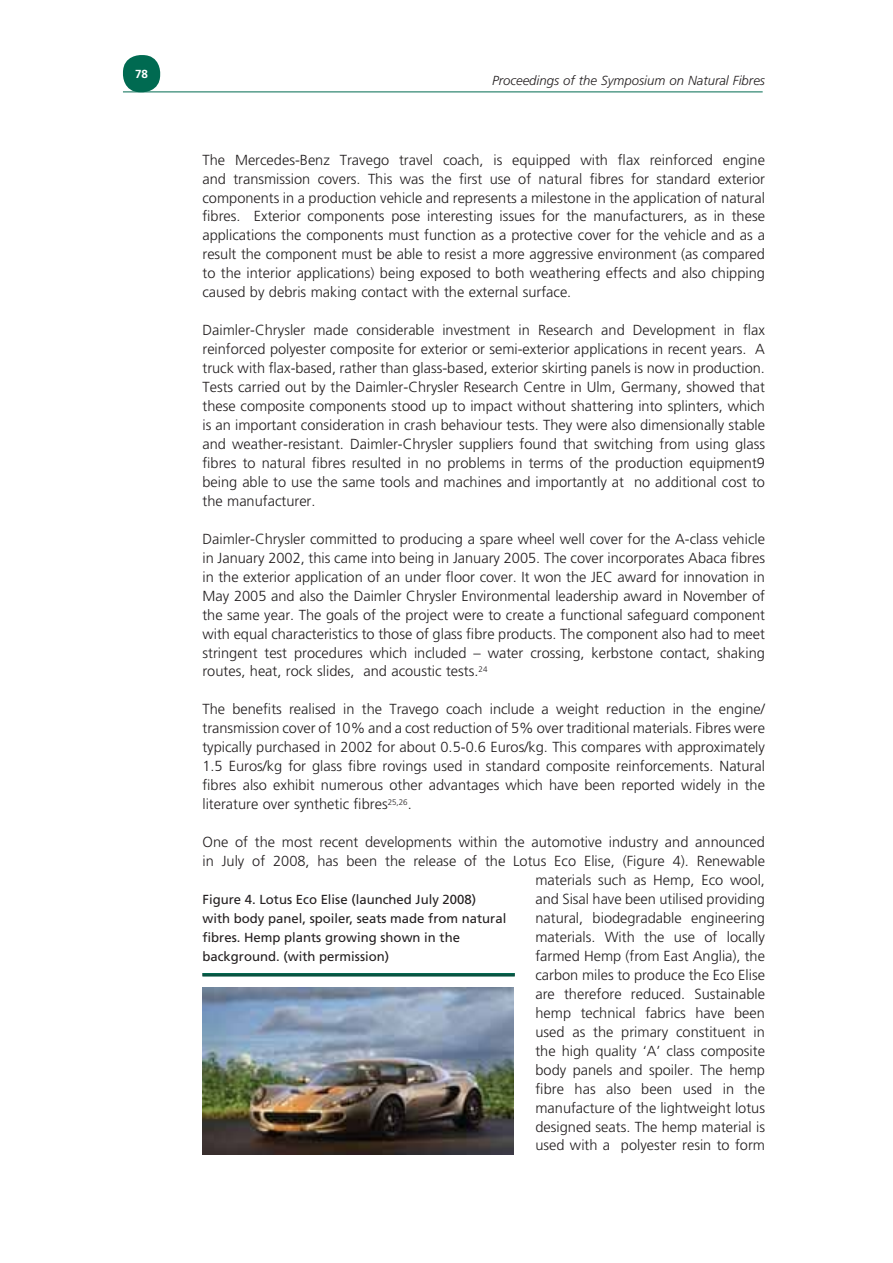
<style>
.page{position:relative;width:893px;height:1263px;background:#fff}
.page>*{position:absolute;margin:0;border:0;box-sizing:border-box;transform-origin:0 0}
.t1{font:300 14.55px/18.9px "Frutiger LT Std";color:#231f20;text-align:justify}
.t2{font:13.2px/18.9px "Frutiger LT Std";color:#231f20}
.t3{font:italic 300 13.2px "Frutiger LT Std";color:#231f20}
.t4{font:700 11.7px "Frutiger LT Std";color:#fff}
</style>
<div class="page">
<hr style="left:123px;top:92px;width:639px;height:1px;background:#006a51">
<div style="left:123px;top:55px;width:37px;height:37px;background:#006a51;border-radius:18px"></div>
<img style="left:202px;top:988px;width:312px;height:167px">
<hr style="left:202px;top:973px;width:312px;height:3px;background:#231f20">
<hr style="left:202px;top:973px;width:312px;height:1px;background:#006a51">
<hr style="left:202px;top:975px;width:312px;height:1px;background:#006a51">
<hr style="left:202px;top:976px;width:312px;height:1px;background:#006a51">
<p class="t4" style="left:135px;top:69px;width:14px">78</p>
<p class="t3" style="left:492px;top:75px;width:274px">Proceedings of the Symposium on Natural Fibres</p>
<p class="t1" style="left:202px;top:151px;width:564px">The Mercedes-Benz Travego travel coach, is equipped with flax reinforced engine and transmission covers. This was the first use of natural fibres for standard exterior components in a production vehicle and represents a milestone in the application of natural fibres. Exterior components pose interesting issues for the manufacturers, as in these applications the components must function as a protective cover for the vehicle and as a result the component must be able to resist a more aggressive environment (as compared to the interior applications) being exposed to both weathering effects and also chipping caused by debris making contact with the external surface.</p>
<p class="t1" style="left:202px;top:321px;width:564px">Daimler-Chrysler made considerable investment in Research and Development in flax reinforced polyester composite for exterior or semi-exterior applications in recent years. A truck with flax-based, rather than glass-based, exterior skirting panels is now in production.<br>Tests carried out by the Daimler-Chrysler Research Centre in Ulm, Germany, showed that these composite components stood up to impact without shattering into splinters, which is an important consideration in crash behaviour tests. They were also dimensionally stable and weather-resistant. Daimler-Chrysler suppliers found that switching from using glass fibres to natural fibres resulted in no problems in terms of the production equipment9 being able to use the same tools and machines and importantly at no additional cost to the manufacturer.</p>
<p class="t1" style="left:202px;top:530px;width:564px">Daimler-Chrysler committed to producing a spare wheel well cover for the A-class vehicle in January 2002, this came into being in January 2005. The cover incorporates Abaca fibres in the exterior application of an under floor cover. It won the JEC award for innovation in May 2005 and also the Daimler Chrysler Environmental leadership award in November of the same year. The goals of the project were to create a functional safeguard component with equal characteristics to those of glass fibre products. The component also had to meet stringent test procedures which included – water crossing, kerbstone contact, shaking routes, heat, rock slides, and acoustic tests.<sup>24</sup></p>
<p class="t1" style="left:202px;top:701px;width:564px">The benefits realised in the Travego coach include a weight reduction in the engine/ transmission cover of 10% and a cost reduction of 5% over traditional materials. Fibres were typically purchased in 2002 for about 0.5-0.6 Euros/kg. This compares with approximately 1.5 Euros/kg for glass fibre rovings used in standard composite reinforcements. Natural fibres also exhibit numerous other advantages which have been reported widely in the literature over synthetic fibres<sup>25,26</sup>.</p>
<p class="t1" style="left:202px;top:833px;width:564px;text-align:right">One of the most recent developments within the automotive industry and announced in July of 2008, has been the release of the Lotus Eco Elise, (Figure 4). Renewable materials such as Hemp, Eco wool,<br>and Sisal have been utilised providing<br>natural, biodegradable engineering<br>materials. With the use of locally<br>farmed Hemp (from East Anglia), the<br>carbon miles to produce the Eco Elise<br>are therefore reduced. Sustainable<br>hemp technical fabrics have been<br>used as the primary constituent in<br>the high quality ‘A’ class composite<br>body panels and spoiler. The hemp<br>fibre has also been used in the<br>manufacture of the lightweight lotus<br>designed seats. The hemp material is<br>used with a polyester resin to form</p>
<p class="t2" style="left:202px;top:890px;width:305px">Figure 4. Lotus Eco Elise (launched July 2008) with body panel, spoiler, seats made from natural fibres. Hemp plants growing shown in the background. (with permission)</p>
</div>
